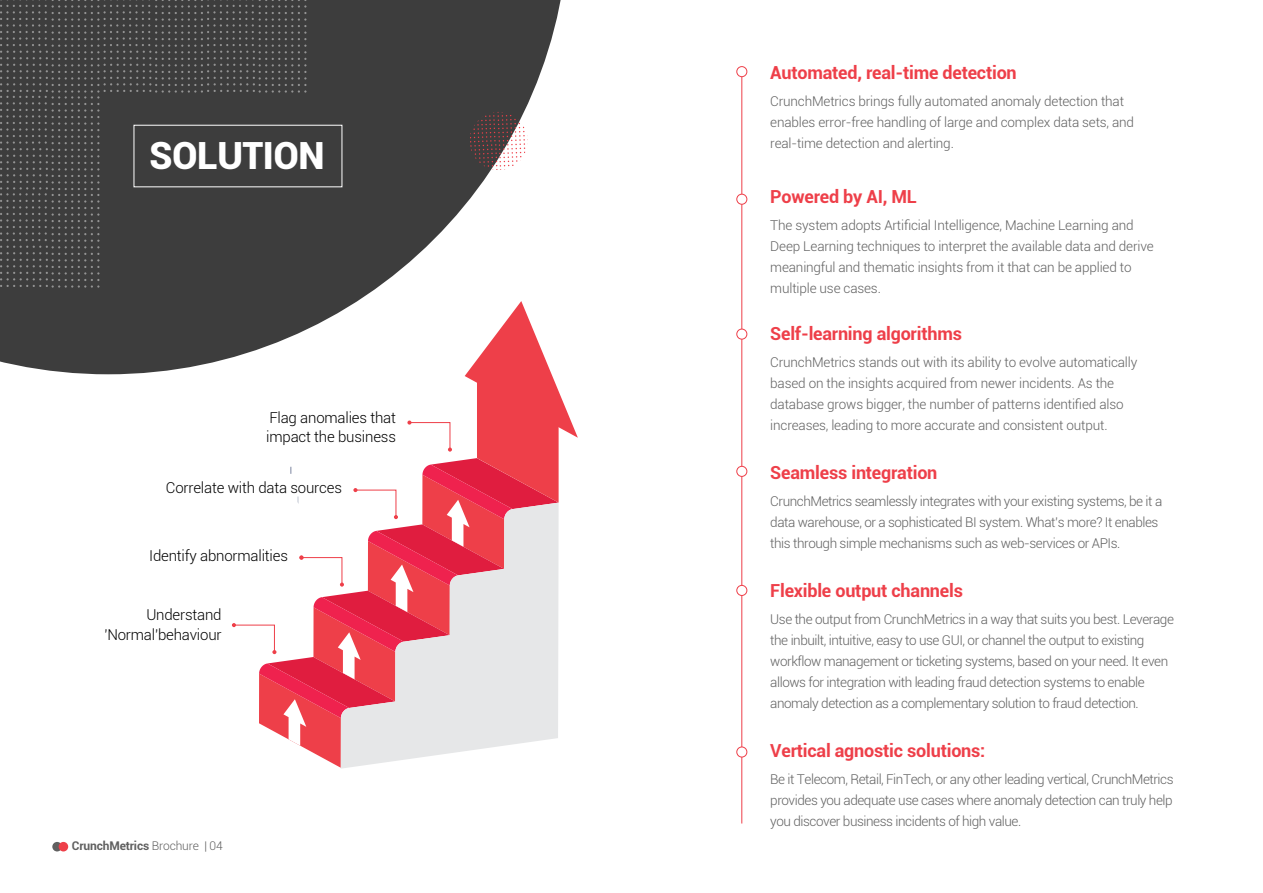
<style>
.page{position:relative;width:1263px;height:893px;background:#fff}
.page>*{position:absolute;margin:0;border:0;box-sizing:border-box;transform-origin:0 0}
.t1{font:900 37.5px "Roboto";letter-spacing:-.01em;color:#fff}
.t2{font:700 18px "Roboto";letter-spacing:-.01em;color:#ee3f49}
.t3{font:300 15px/19.5px "Roboto";letter-spacing:-.01em;color:#000;text-align:right}
.t4{font:300 13.5px/21px "Roboto";letter-spacing:-.015em;color:#606060}
.t5{font:700 12px "Roboto";letter-spacing:-.01em;color:#606060}
.s1{font-weight:300}
</style>
<div class="page">
<svg style="left:0;top:0;width:561px;height:374px;fill:#3d3d3d"></svg>
<hr style="left:741px;top:77px;width:1px;height:746px;background:#ee3f49">
<div style="left:736px;top:66px;width:11px;height:11px;border:1px solid #ee3f49;border-radius:50%"></div>
<div style="left:737px;top:194px;width:10px;height:10px;background:#fff;border-radius:50%"></div>
<div style="left:736px;top:194px;width:11px;height:11px;border:1px solid #ee3f49;border-radius:50%"></div>
<div style="left:737px;top:329px;width:10px;height:10px;background:#fff;border-radius:50%"></div>
<div style="left:736px;top:329px;width:11px;height:10px;border:1px solid #ee3f49;border-radius:50%"></div>
<div style="left:737px;top:466px;width:10px;height:10px;background:#fff;border-radius:50%"></div>
<div style="left:736px;top:466px;width:11px;height:11px;border:1px solid #ee3f49;border-radius:50%"></div>
<div style="left:737px;top:585px;width:10px;height:10px;background:#fff;border-radius:50%"></div>
<div style="left:736px;top:585px;width:11px;height:11px;border:1px solid #ee3f49;border-radius:50%"></div>
<div style="left:737px;top:747px;width:10px;height:10px;background:#fff;border-radius:50%"></div>
<div style="left:736px;top:747px;width:11px;height:10px;border:1px solid #ee3f49;border-radius:50%"></div>
<svg style="left:52px;top:842px;width:10px;height:9px"></svg>
<div style="left:59px;top:842px;width:9px;height:9px;background:#ee3f49;border-radius:50%"></div>
<svg style="left:232px;top:301px;width:346px;height:467px"></svg>
<svg style="left:469px;top:112px;width:60px;height:59px"></svg>
<svg style="left:0;top:0;width:306px;height:288px;background:#424242"></svg>
<h1 class="t1" style="left:149px;top:129px;width:177px">SOLUTION</h1>
<p class="t3" style="left:266px;top:407px;width:131px;text-align:left">Flag anomalies that impact the business</p>
<p class="t3" style="left:166px;top:477px;width:178px">Correlate with data sources</p>
<p class="t3" style="left:149px;top:545px;width:140px">Identify abnormalities</p>
<p class="t3" style="left:104px;top:604px;width:119px">Understand 'Normal'behaviour</p>
<p class="t5" style="left:72px;top:837px;width:152px">CrunchMetrics <span class="s1">Brochure | 04</span></p>
<h2 class="t2" style="left:770px;top:60px;width:248px">Automated, real-time detection</h2>
<p class="t4" style="left:770px;top:90px;width:365px">CrunchMetrics brings fully automated anomaly detection that enables error-free handling of large and complex data sets, and real-time detection and alerting.</p>
<h2 class="t2" style="left:770px;top:184px;width:148px">Powered by AI, ML</h2>
<p class="t4" style="left:770px;top:214px;width:385px">The system adopts Artificial Intelligence, Machine Learning and Deep Learning techniques to interpret the available data and derive meaningful and thematic insights from it that can be applied to multiple use cases.</p>
<h2 class="t2" style="left:770px;top:321px;width:193px">Self-learning algorithms</h2>
<p class="t4" style="left:770px;top:351px;width:368px">CrunchMetrics stands out with its ability to evolve automatically based on the insights acquired from newer incidents. As the database grows bigger, the number of patterns identified also increases, leading to more accurate and consistent output.</p>
<h2 class="t2" style="left:770px;top:460px;width:169px">Seamless integration</h2>
<p class="t4" style="left:770px;top:490px;width:393px">CrunchMetrics seamlessly integrates with your existing systems, be it a data warehouse, or a sophisticated BI system. What’s more? It enables this through simple mechanisms such as web-services or APIs.</p>
<h2 class="t2" style="left:770px;top:578px;width:194px">Flexible output channels</h2>
<p class="t4" style="left:770px;top:608px;width:405px">Use the output from CrunchMetrics in a way that suits you best. Leverage the inbuilt, intuitive, easy to use GUI, or channel the output to existing workflow management or ticketing systems, based on your need. It even allows for integration with leading fraud detection systems to enable anomaly detection as a complementary solution to fraud detection.</p>
<h2 class="t2" style="left:770px;top:738px;width:217px">Vertical agnostic solutions:</h2>
<p class="t4" style="left:770px;top:768px;width:405px;text-align:justify">Be it Telecom, Retail, FinTech, or any other leading vertical, CrunchMetrics provides you adequate use cases where anomaly detection can truly help you discover business incidents of high value.</p>
</div>
